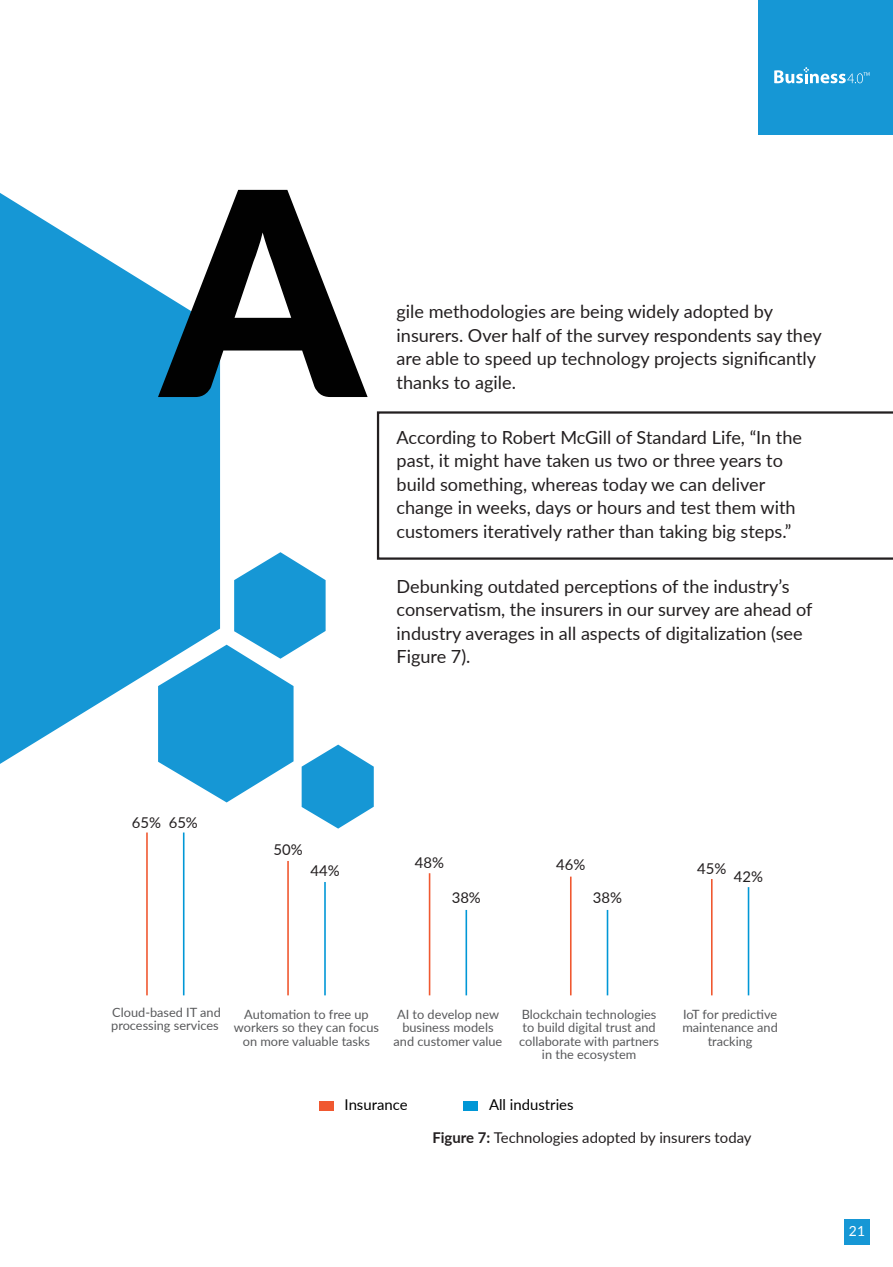
<style>
.page{position:relative;width:893px;height:1267px;background:#fff}
.page>*{position:absolute;margin:0;border:0;box-sizing:border-box;transform-origin:0 0}
.t1{font:900 284.4px "Lato";color:#010101}
.t2{font:18.15px/23.4px "Lato";color:#231f20}
.t3{font:14.85px "Lato";color:#231f20}
.t4{font:14.85px "Lato";color:#010101}
.t5{font:13.95px "Lato Latin";color:#fff}
.t6{font:12.75px/13.5px "Lato";color:#58595b;text-align:center}
.s1{font-weight:700}
</style>
<div class="page">
<div style="left:759px;top:0;width:134px;height:134px;background:#1697d5"></div>
<svg style="left:774px;top:67px;width:96px;height:16px"></svg>
<svg style="left:0;top:193px;width:220px;height:571px;fill:#1697d5"></svg>
<svg style="left:158px;top:552px;width:216px;height:277px"></svg>
<div style="left:844px;top:1219px;width:26px;height:25px;background:#1697d5"></div>
<svg style="left:377px;top:411px;width:516px;height:149px"></svg>
<div style="left:319px;top:1101px;width:15px;height:10px;background:#f05830"></div>
<div style="left:463px;top:1101px;width:15px;height:10px;background:#0097d6"></div>
<hr style="left:287px;top:861px;width:2px;height:134px;background:#f05830">
<hr style="left:324px;top:882px;width:2px;height:113px;background:#0097d6">
<hr style="left:429px;top:873px;width:1px;height:122px;background:#f05830">
<hr style="left:465px;top:910px;width:2px;height:85px;background:#0097d6">
<hr style="left:570px;top:877px;width:2px;height:118px;background:#f05830">
<hr style="left:607px;top:910px;width:1px;height:85px;background:#0097d6">
<hr style="left:711px;top:879px;width:2px;height:116px;background:#f05830">
<hr style="left:748px;top:887px;width:1px;height:108px;background:#0097d6">
<hr style="left:146px;top:833px;width:2px;height:162px;background:#f05830">
<hr style="left:183px;top:833px;width:2px;height:162px;background:#0097d6">
<h1 class="t1" style="left:162px;top:79px;width:204px">A</h1>
<p class="t2" style="left:397px;top:299px;width:427px">gile methodologies are being widely adopted by insurers. Over half of the survey respondents say they are able to speed up technology projects significantly thanks to agile.</p>
<p class="t2" style="left:397px;top:425px;width:407px">According to Robert McGill of Standard Life, “In the past, it might have taken us two or three years to build something, whereas today we can deliver change in weeks, days or hours and test them with customers iteratively rather than taking big steps.”</p>
<p class="t2" style="left:397px;top:574px;width:418px">Debunking outdated perceptions of the industry’s conservatism, the insurers in our survey are ahead of industry averages in all aspects of digitalization (see Figure 7).</p>
<p class="t3" style="left:132px;top:811px;width:67px">65% 65%</p>
<p class="t3" style="left:273px;top:839px;width:31px">50%</p>
<p class="t3" style="left:310px;top:860px;width:31px">44%</p>
<p class="t3" style="left:415px;top:851px;width:31px">48%</p>
<p class="t3" style="left:452px;top:887px;width:31px">38%</p>
<p class="t3" style="left:556px;top:854px;width:31px">46%</p>
<p class="t3" style="left:593px;top:887px;width:31px">38%</p>
<p class="t3" style="left:697px;top:858px;width:31px">45%</p>
<p class="t3" style="left:734px;top:866px;width:31px">42%</p>
<p class="t6" style="left:111px;top:1005px;width:111px;line-height:12.8px;text-align:left">Cloud-based IT and processing services</p>
<p class="t6" style="left:234px;top:1007px;width:147px">Automation to free up workers so they can focus on more valuable tasks</p>
<p class="t6" style="left:394px;top:1007px;width:110px">AI to develop new business models and customer value</p>
<p class="t6" style="left:519px;top:1007px;width:141px">Blockchain technologies to build digital trust and collaborate with partners in the ecosystem</p>
<p class="t6" style="left:682px;top:1007px;width:97px">IoT for predictive maintenance and tracking</p>
<p class="t4" style="left:345px;top:1094px;width:64px">Insurance</p>
<p class="t4" style="left:489px;top:1094px;width:86px">All industries</p>
<p class="t3" style="left:432px;top:1127px;width:321px"><span class="s1">Figure 7:</span> Technologies adopted by insurers today</p>
<p class="t5" style="left:849px;top:1223px;width:18px">21</p>
</div>
